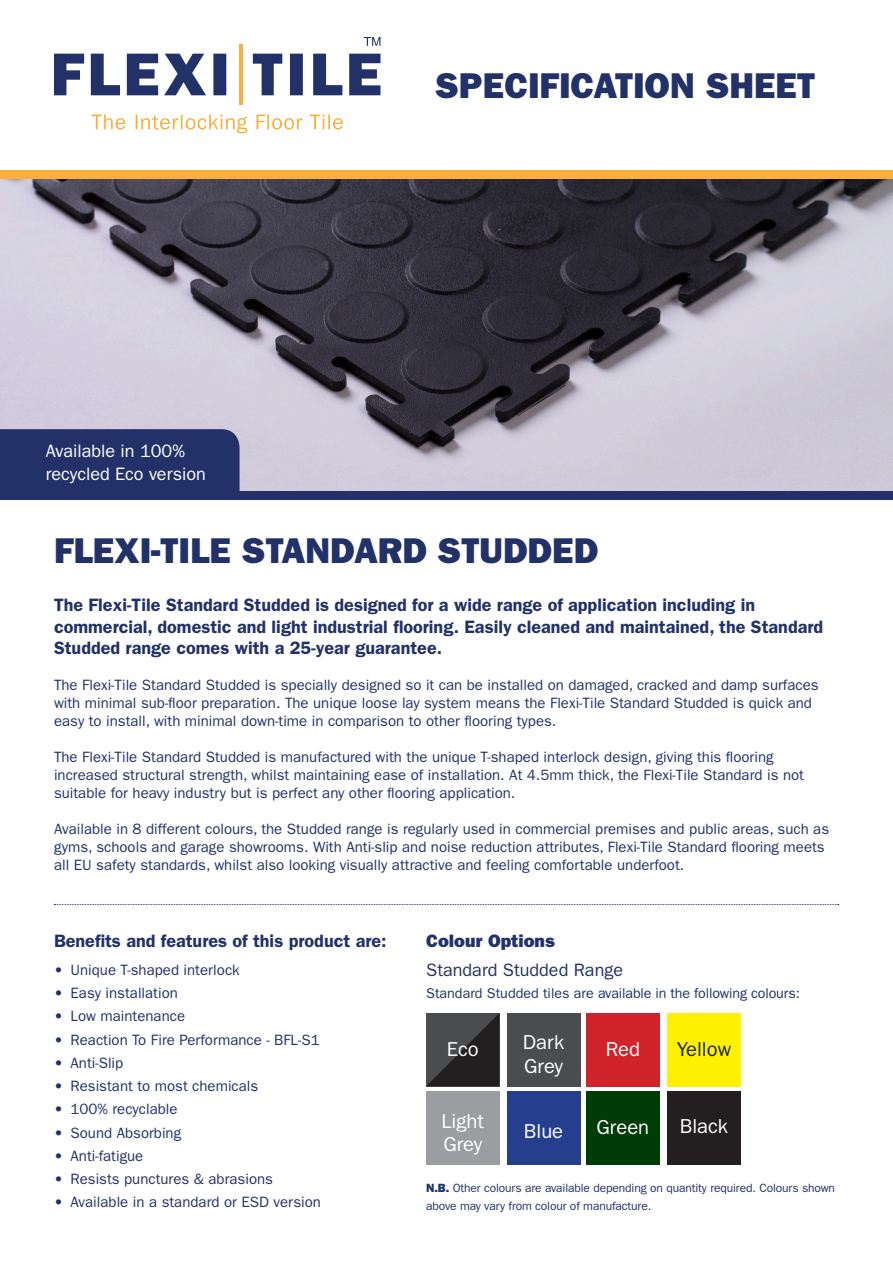
<style>
.page{position:relative;width:893px;height:1263px;background:#fff}
.page>*{position:absolute;margin:0;border:0;box-sizing:border-box;transform-origin:0 0}
.t1{font:36px "ITC Franklin Gothic Std Hvy";color:#223269}
.t2{font:20.25px "ITC Franklin Gothic Std";color:#fff}
.t3{font:20.25px "ITC Franklin Gothic Std";color:#172550}
.t4{font:600 18px/21.6px "ITC Franklin Gothic Std";color:#223269}
.t5{font:18px "ITC Franklin Gothic Std";color:#fff}
.t6{font:18px "ITC Franklin Gothic Std";color:#223269}
.t7{font:18px "ITC Franklin Gothic Std Hvy";color:#223269}
.t8{font:15px/18px "ITC Franklin Gothic Std";color:#223269}
.t9{font:14.25px "ITC Franklin Gothic Std";letter-spacing:-.01em;color:#223269}
.t10{font:12px/18px "ITC Franklin Gothic Std";letter-spacing:-.01em;color:#223269}
.s1{font-family:"ITC Franklin Gothic Std Hvy"}
</style>
<div class="page">
<img style="left:0;top:179px;width:893px;height:312px">
<svg style="left:54px;top:904px;width:785px;height:1px"></svg>
<div style="left:0;top:429px;width:240px;height:62px;background:#223269"></div>
<div style="left:0;top:170px;width:893px;height:9px;background:#fbae3b"></div>
<div style="left:0;top:491px;width:893px;height:9px;background:#223269"></div>
<svg style="left:426px;top:1013px;width:73px;height:73px;background:#373536"></svg>
<div style="left:667px;top:1092px;width:74px;height:73px;background:#231f20"></div>
<div style="left:586px;top:1092px;width:73px;height:73px;background:#003c08"></div>
<div style="left:667px;top:1013px;width:74px;height:73px;background:#fff101"></div>
<div style="left:586px;top:1013px;width:73px;height:73px;background:#d1232a"></div>
<div style="left:507px;top:1092px;width:73px;height:73px;background:#253f8e"></div>
<div style="left:426px;top:1092px;width:73px;height:73px;background:#9b9da0"></div>
<div style="left:507px;top:1013px;width:73px;height:73px;background:#4b4c4d"></div>
<svg style="left:364px;top:37px;width:16px;height:9px"></svg>
<svg style="left:253px;top:54px;width:127px;height:41px"></svg>
<svg style="left:54px;top:54px;width:172px;height:41px"></svg>
<svg style="left:92px;top:115px;width:251px;height:18px"></svg>
<hr style="left:239px;top:44px;width:4px;height:61px;background:#fbae3b">
<p class="t5" style="left:46px;top:440px;width:141px">Available in 100%</p>
<p class="t5" style="left:46px;top:464px;width:162px">recycled Eco version</p>
<p class="t1" style="left:435px;top:64px;width:381px">SPECIFICATION SHEET</p>
<p class="t1" style="left:54px;top:530px;width:546px">FLEXI-TILE STANDARD STUDDED</p>
<p class="t4" style="left:54px;top:594px;width:771px">The Flexi-Tile Standard Studded is designed for a wide range of application including in commercial, domestic and light industrial flooring. Easily cleaned and maintained, the Standard<br>Studded range comes with a 25-year guarantee.</p>
<p class="t8" style="left:54px;top:676px;width:766px">The Flexi-Tile Standard Studded is specially designed so it can be installed on damaged, cracked and damp surfaces with minimal sub-floor preparation. The unique loose lay system means the Flexi-Tile Standard Studded is quick and easy to install, with minimal down-time in comparison to other flooring types.</p>
<p class="t8" style="left:54px;top:748px;width:751px">The Flexi-Tile Standard Studded is manufactured with the unique T-shaped interlock design, giving this flooring increased structural strength, whilst maintaining ease of installation. At 4.5mm thick, the Flexi-Tile Standard is not suitable for heavy industry but is perfect any other flooring application.</p>
<p class="t8" style="left:54px;top:820px;width:777px">Available in 8 different colours, the Studded range is regularly used in commercial premises and public areas, such as gyms, schools and garage showrooms. With Anti-slip and noise reduction attributes, Flexi-Tile Standard flooring meets all EU safety standards, whilst also looking visually attractive and feeling comfortable underfoot.</p>
<p class="t4" style="left:54px;top:930px;width:334px">Benefits and features of this product are:</p>
<p class="t8" style="left:54px;top:961px;width:187px"><span class="s1">•</span> Unique T-shaped interlock</p>
<p class="t8" style="left:54px;top:984px;width:125px"><span class="s1">•</span> Easy installation</p>
<p class="t8" style="left:54px;top:1007px;width:133px"><span class="s1">•</span> Low maintenance</p>
<p class="t8" style="left:54px;top:1030px;width:267px"><span class="s1">•</span> Reaction To Fire Performance - BFL-S1</p>
<p class="t8" style="left:54px;top:1054px;width:71px"><span class="s1">•</span> Anti-Slip</p>
<p class="t8" style="left:54px;top:1077px;width:206px"><span class="s1">•</span> Resistant to most chemicals</p>
<p class="t8" style="left:54px;top:1100px;width:125px"><span class="s1">•</span> 100% recyclable</p>
<p class="t8" style="left:54px;top:1123px;width:129px"><span class="s1">•</span> Sound Absorbing</p>
<p class="t8" style="left:54px;top:1147px;width:91px"><span class="s1">•</span> Anti-fatigue</p>
<p class="t8" style="left:54px;top:1170px;width:220px"><span class="s1">•</span> Resists punctures &amp; abrasions</p>
<p class="t8" style="left:54px;top:1193px;width:268px"><span class="s1">•</span> Available in a standard or ESD version</p>
<p class="t7" style="left:426px;top:930px;width:130px">Colour Options</p>
<p class="t6" style="left:426px;top:959px;width:198px">Standard Studded Range</p>
<p class="t9" style="left:426px;top:985px;width:375px">Standard Studded tiles are available in the following colours:</p>
<p class="t2" style="left:447px;top:1037px;width:33px">Eco</p>
<p class="t2" style="left:441px;top:1109px;width:44px">Light</p>
<p class="t2" style="left:443px;top:1133px;width:40px">Grey</p>
<p class="t2" style="left:523px;top:1030px;width:43px">Dark</p>
<p class="t2" style="left:524px;top:1054px;width:40px">Grey</p>
<p class="t2" style="left:524px;top:1119px;width:41px">Blue</p>
<p class="t2" style="left:606px;top:1037px;width:36px">Red</p>
<p class="t3" style="left:677px;top:1037px;width:56px">Yellow</p>
<p class="t2" style="left:597px;top:1116px;width:54px">Green</p>
<p class="t2" style="left:680px;top:1115px;width:50px">Black</p>
<p class="t10" style="left:426px;top:1179px;width:410px"><span class="s1">N.B.</span> Other colours are available depending on quantity required. Colours shown above may vary from colour of manufacture.</p>
</div>
